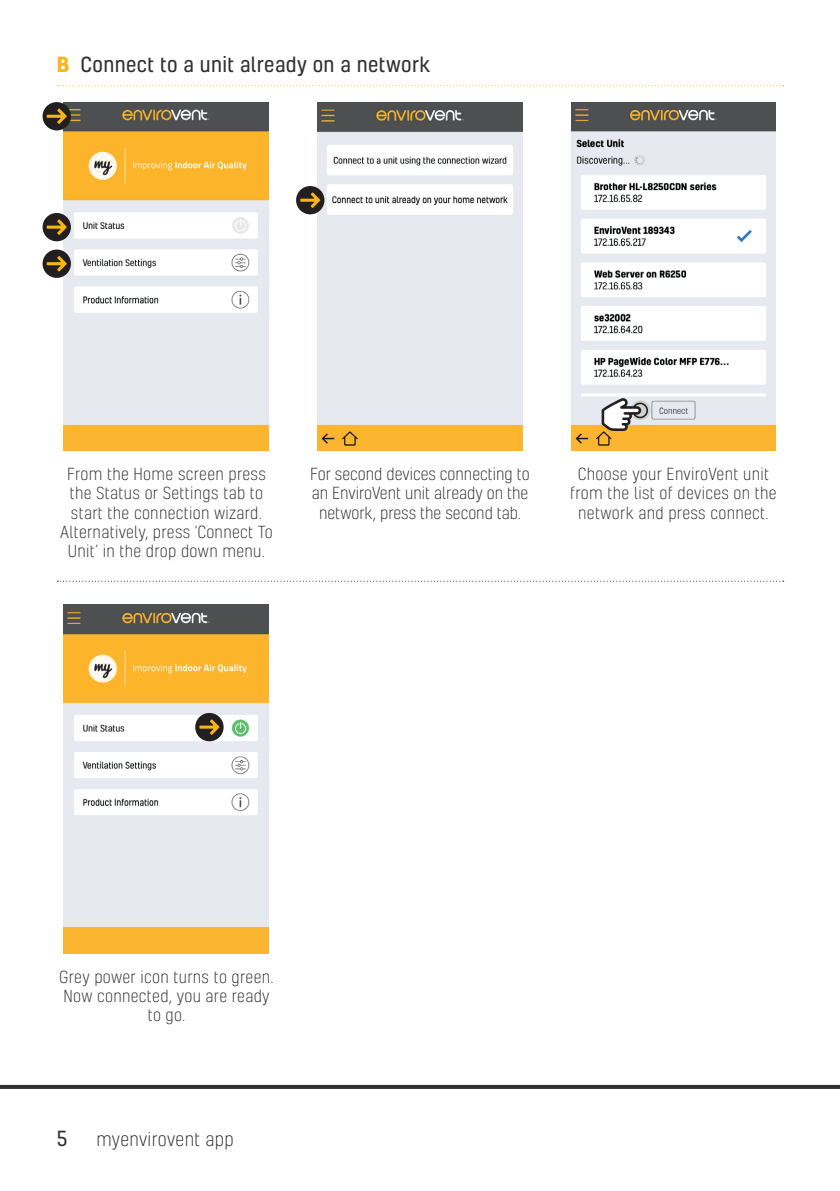
<style>
.page{position:relative;width:840px;height:1191px;background:#fff}
.page>*{position:absolute;margin:0;border:0;box-sizing:border-box;transform-origin:0 0}
.t1{font:20px "Kelson";letter-spacing:.02em;color:#312f30}
.t2{font:300 18px "Kelson";letter-spacing:.02em;color:#312f30}
.t3{font:300 16px/19.2px "Kelson";letter-spacing:.02em;color:#312f30;text-align:center}
.t4{font:300 16px/19.2px "Kelson";color:#312f30;text-align:center}
.s1{font-weight:700;color:#fbb416}
</style>
<div class="page">
<svg style="left:0;top:1085px;width:839px;height:4px;background:#353334"></svg>
<svg style="left:57px;top:85px;width:726px;height:1px"></svg>
<svg style="left:57px;top:580px;width:726px;height:1px"></svg>
<img style="left:317px;top:102px;width:205px;height:349px">
<img style="left:571px;top:102px;width:204px;height:349px">
<img style="left:64px;top:604px;width:204px;height:349px">
<img style="left:64px;top:102px;width:204px;height:349px">
<div style="left:43px;top:102px;width:28px;height:28px;background:#231f20;border-radius:50%"></div>
<svg style="left:47px;top:109px;width:20px;height:15px"></svg>
<div style="left:43px;top:213px;width:28px;height:28px;background:#231f20;border-radius:50%"></div>
<svg style="left:47px;top:219px;width:20px;height:16px"></svg>
<div style="left:43px;top:249px;width:28px;height:29px;background:#231f20;border-radius:50%"></div>
<svg style="left:47px;top:256px;width:20px;height:15px"></svg>
<div style="left:296px;top:186px;width:28px;height:28px;background:#231f20;border-radius:50%"></div>
<svg style="left:300px;top:192px;width:20px;height:16px"></svg>
<div style="left:195px;top:713px;width:28px;height:28px;background:#231f20;border-radius:50%"></div>
<svg style="left:199px;top:719px;width:20px;height:16px"></svg>
<div style="left:630px;top:400px;width:20px;height:20px;background:#d1d2d4;border-radius:50%"></div>
<svg style="left:601px;top:397px;width:47px;height:34px"></svg>
<p class="t1" style="left:57px;top:51px;width:375px"><span class="s1">B</span> Connect to a unit already on a network</p>
<p class="t3" style="left:60px;top:464px;width:214px">From the Home screen press the Status or Settings tab to start the connection wizard.<br>Alternatively, press ‘Connect To<br>Unit’ in the drop down menu.</p>
<p class="t4" style="left:310px;top:464px;width:221px">For second devices connecting to an EnviroVent unit already on the network, press the second tab.</p>
<p class="t3" style="left:570px;top:464px;width:208px">Choose your EnviroVent unit from the list of devices on the network and press connect.</p>
<p class="t3" style="left:59px;top:966px;width:216px">Grey power icon turns to green.<br>Now connected, you are ready to go.</p>
<p class="t1" style="left:57px;top:1125px;width:12px">5</p>
<p class="t2" style="left:96px;top:1127px;width:139px">myenvirovent app</p>
</div>
